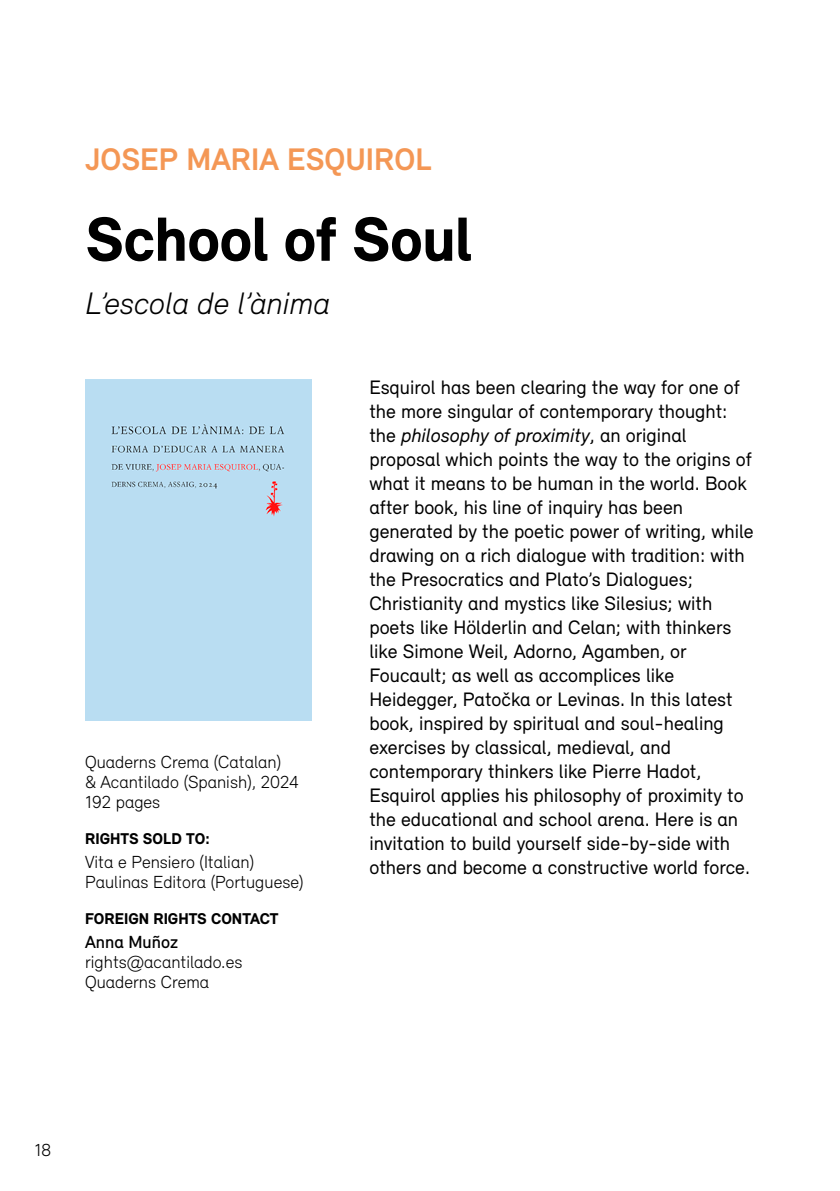
<style>
.page{position:relative;width:840px;height:1191px;background:#fff}
.page>*{position:absolute;margin:0;border:0;box-sizing:border-box;transform-origin:0 0}
.t1{font:900 64px "Relevant";letter-spacing:-.01em;color:#000}
.t2{font:700 32px "Relevant";color:#f49755}
.t3{font:italic 300 32px "Relevant";color:#000}
.t4{font:20px/24px "Relevant";color:#000}
.t5{font:300 18px/20px "Relevant";color:#000}
.t6{font:500 18px "Relevant";color:#000}
.t7{font:900 16px "Relevant";color:#000}
.s1{font-style:italic}
</style>
<div class="page">
<div style="left:85px;top:379px;width:227px;height:341px;background:#b9ddf2"></div>
<h2 class="t2" style="left:85px;top:140px;width:348px">JOSEP MARIA ESQUIROL</h2>
<h1 class="t1" style="left:85px;top:201px;width:388px">School of Soul</h1>
<h2 class="t3" style="left:85px;top:284px;width:246px">L’escola de l’ànima</h2>
<p class="t5" style="left:85px;top:751px;width:215px">Quaderns Crema (Catalan)<br>&amp; Acantilado (Spanish), 2024<br>192 pages</p>
<p class="t7" style="left:85px;top:829px;width:126px">RIGHTS SOLD TO:</p>
<p class="t5" style="left:85px;top:851px;width:220px">Vita e Pensiero (Italian)<br>Paulinas Editora (Portuguese)</p>
<p class="t7" style="left:85px;top:909px;width:195px">FOREIGN RIGHTS CONTACT</p>
<p class="t6" style="left:85px;top:931px;width:94px">Anna Muñoz</p>
<p class="t5" style="left:85px;top:951px;width:159px">rights@acantilado.es<br>Quaderns Crema</p>
<p class="t4" style="left:369px;top:375px;width:385px">Esquirol has been clearing the way for one of the more singular of contemporary thought: the <span class="s1">philosophy of proximity</span>, an original proposal which points the way to the origins of what it means to be human in the world. Book after book, his line of inquiry has been generated by the poetic power of writing, while drawing on a rich dialogue with tradition: with the Presocratics and Plato’s Dialogues; Christianity and mystics like Silesius; with poets like Hölderlin and Celan; with thinkers like Simone Weil, Adorno, Agamben, or Foucault; as well as accomplices like Heidegger, Patočka or Levinas. In this latest book, inspired by spiritual and soul-healing exercises by classical, medieval, and contemporary thinkers like Pierre Hadot, Esquirol applies his philosophy of proximity to the educational and school arena. Here is an invitation to build yourself side-by-side with others and become a constructive world force.</p>
<p class="t5" style="left:34px;top:1139px;width:18px">18</p>
</div>
